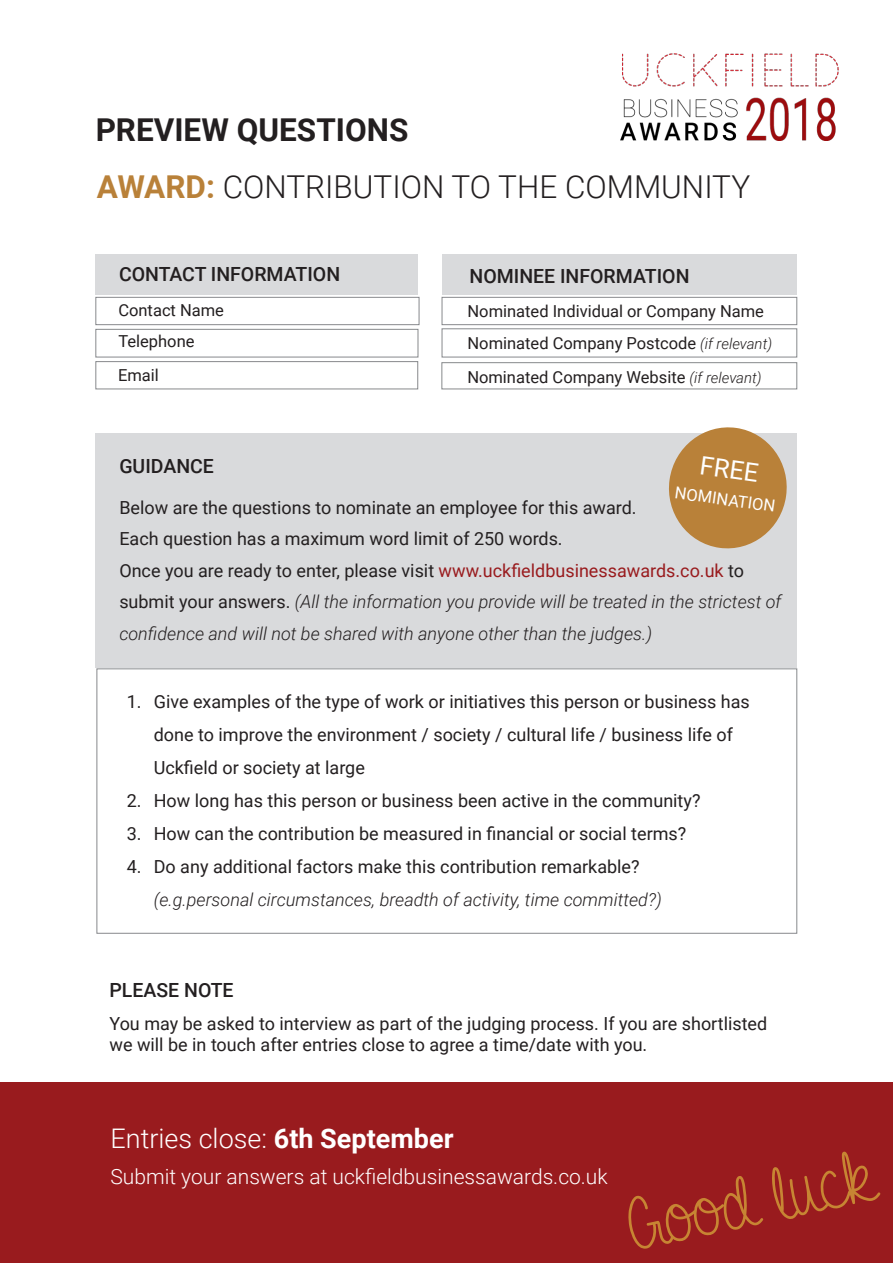
<style>
.page{position:relative;width:893px;height:1263px;background:#fff}
.page>*{position:absolute;margin:0;border:0;box-sizing:border-box;transform-origin:0 0}
.t1{font:75px "A Gentle Touch";color:#c78533}
.t2{font:300 31.5px "Roboto";color:#231f20}
.t3{font:700 31.5px "Roboto";color:#231f20}
.t4{font:300 27px "Roboto";color:#fff}
.t5{font:25.5px "Roboto";color:#fff}
.t6{font:300 21px "Roboto";color:#fff}
.t7{font:500 19.5px "Roboto";color:#231f20}
.t8{font:18px/33px "Roboto";color:#231f20}
.t9{font:italic 300 18px/31.5px "Roboto";color:#231f20}
.t10{font:16.5px "Roboto";color:#231f20}
.t11{font:16.5px "Roboto";color:#fff}
.s1{font-weight:700;color:#b98139}
.s2{font-weight:300;font-style:italic;font-size:15px}
.s3{font-weight:400;font-style:normal}
.s4{font-weight:400;font-style:normal;color:#991b1e}
.s5{font-weight:700}
</style>
<div class="page">
<div style="left:96px;top:254px;width:322px;height:40px;background:#d9dadc"></div>
<div style="left:442px;top:254px;width:355px;height:40px;background:#d9dadc"></div>
<div style="left:442px;top:297px;width:355px;height:28px;border:1px solid #87898c"></div>
<img style="left:621px;top:53px;width:218px;height:88px">
<div style="left:96px;top:297px;width:323px;height:28px;border:1px solid #87898c"></div>
<div style="left:96px;top:329px;width:322px;height:28px;border:1px solid #87898c"></div>
<div style="left:96px;top:433px;width:701px;height:235px;background:#d9dadc"></div>
<div style="left:0;top:1082px;width:893px;height:181px;background:#991b1e"></div>
<div style="left:96px;top:361px;width:322px;height:28px;border:1px solid #87898c"></div>
<svg style="left:669px;top:427px;width:118px;height:122px"></svg>
<div style="left:442px;top:362px;width:355px;height:27px;border:1px solid #87898c"></div>
<p class="t3" style="left:96px;top:107px;width:314px">PREVIEW QUESTIONS</p>
<p class="t2" style="left:97px;top:164px;width:655px"><span class="s1">AWARD:</span> CONTRIBUTION TO THE COMMUNITY</p>
<p class="t7" style="left:119px;top:261px;width:223px">CONTACT INFORMATION</p>
<p class="t7" style="left:469px;top:262px;width:222px">NOMINEE INFORMATION</p>
<p class="t10" style="left:118px;top:298px;width:107px">Contact Name</p>
<p class="t10" style="left:118px;top:330px;width:78px">Telephone</p>
<p class="t10" style="left:118px;top:363px;width:42px">Email</p>
<p class="t10" style="left:467px;top:299px;width:298px">Nominated Individual or Company Name</p>
<p class="t10" style="left:467px;top:332px;width:306px">Nominated Company Postcode <span class="s2">(if relevant)</span></p>
<p class="t10" style="left:467px;top:365px;width:296px">Nominated Company Website <span class="s2">(if relevant)</span></p>
<p class="t5" style="left:703px;top:447px;width:60px;rotate:8deg">FREE</p>
<p class="t11" style="left:677px;top:481px;width:103px;rotate:8deg">NOMINATION</p>
<p class="t7" style="left:119px;top:453px;width:96px">GUIDANCE</p>
<p class="t8" style="left:119px;top:490px;width:519px">Below are the questions to nominate an employee for this award.</p>
<p class="t8" style="left:119px;top:522px;width:445px">Each question has a maximum word limit of 250 words.</p>
<p class="t9" style="left:119px;top:554px;width:664px"><span class="s3">Once you are ready to enter, please visit</span> <span class="s4">www.uckfieldbusinessawards.co.uk</span> <span class="s3">to submit your answers.</span> (All the information you provide will be treated in the strictest of confidence and will not be shared with anyone other than the judges.)</p>
<p class="t8" style="left:154px;top:685px;width:597px;text-indent:-27px">1. Give examples of the type of work or initiatives this person or business has done to improve the environment / society / cultural life / business life of<br>Uckfield or society at large</p>
<p class="t8" style="left:127px;top:784px;width:575px">2. How long has this person or business been active in the community?</p>
<p class="t8" style="left:127px;top:817px;width:561px">3. How can the contribution be measured in financial or social terms?</p>
<p class="t9" style="left:154px;top:850px;width:510px;line-height:33px;text-indent:-27px"><span class="s3">4. Do any additional factors make this contribution remarkable? </span>(e.g.personal circumstances, breadth of activity, time committed?)</p>
<p class="t7" style="left:109px;top:976px;width:126px">PLEASE NOTE</p>
<p class="t8" style="left:109px;top:1006px;width:659px">You may be asked to interview as part of the judging process. If you are shortlisted</p>
<p class="t8" style="left:109px;top:1028px;width:539px">we will be in touch after entries close to agree a time/date with you.</p>
<p class="t4" style="left:111px;top:1120px;width:344px">Entries close: <span class="s5">6th September</span></p>
<p class="t6" style="left:111px;top:1162px;width:499px">Submit your answers at uckfieldbusinessawards.co.uk</p>
<p class="t1" style="left:620px;top:1187px;width:251px;rotate:-12deg">Good luck</p>
</div>
